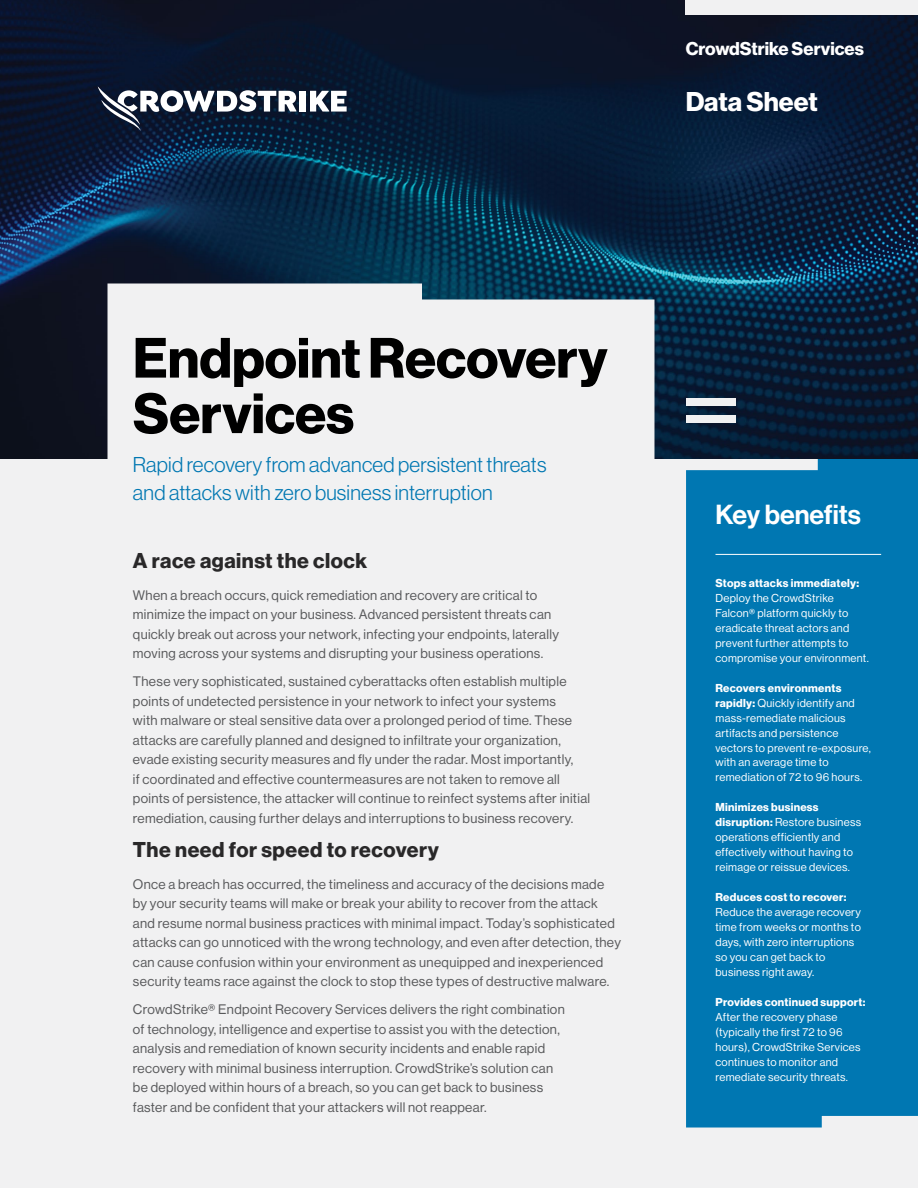
<style>
.page{position:relative;width:918px;height:1188px;background:#f1f1f2}
.page>*{position:absolute;margin:0;border:0;box-sizing:border-box;transform-origin:0 0}
.t1{font:55.5px/55.5px "N Haas Grotesk DS Pro 75 Bd";color:#000}
.t2{font:500 27px "Haas Grot Disp 65";color:#fff}
.t3{font:700 26.55px "Haas Grot Disp 75";color:#fff}
.t4{font:21px/27.8px "N Haas Grotesk DS Pro 45 Lt";letter-spacing:.01em;color:#0077b2}
.t5{font:700 21px "Haas Grot Disp 75";letter-spacing:.025em;color:#292829}
.t6{font:700 18.15px "Haas Grot Disp 75";color:#fff}
.t7{font:13.5px/19.5px "Haas Grot Disp 55 Roman";letter-spacing:.025em;color:#58595b}
.t8{font:11.25px/15px "Haas Grot Disp 55 Roman";letter-spacing:.025em;color:#fff}
.t9{font:700 11.25px "Haas Grot Disp 75";letter-spacing:.025em;color:#fff}
.s1{font-family:"Haas Grot Disp 75";font-weight:700}
</style>
<div class="page">
<div style="left:686px;top:459px;width:232px;height:669px;background:#0077b2"></div>
<img style="left:0;top:0;width:918px;height:459px">
<svg style="left:108px;top:284px;width:546px;height:175px"></svg>
<div style="left:686px;top:0;width:232px;height:15px;background:#f1f1f2"></div>
<div style="left:300px;top:91px;width:6px;height:21px;background:#fff"></div>
<svg style="left:310px;top:91px;width:37px;height:21px"></svg>
<svg style="left:98px;top:86px;width:199px;height:45px"></svg>
<div style="left:686px;top:398px;width:50px;height:8px;background:#f1f1f2"></div>
<div style="left:686px;top:416px;width:50px;height:7px;background:#f1f1f2"></div>
<hr style="left:716px;top:554px;width:165px;height:1px;background:#fff">
<h3 class="t6" style="left:686px;top:38px;width:180px">CrowdStrike Services</h3>
<h3 class="t3" style="left:686px;top:86px;width:134px">Data Sheet</h3>
<h1 class="t1" style="left:133px;top:331px;width:476px">Endpoint Recovery<br>Services</h1>
<h3 class="t4" style="left:133px;top:451px;width:415px">Rapid recovery from advanced persistent threats and attacks with zero business interruption</h3>
<h3 class="t5" style="left:133px;top:548px;width:236px">A race against the clock</h3>
<p class="t7" style="left:133px;top:585px;width:428px">When a breach occurs, quick remediation and recovery are critical to minimize the impact on your business. Advanced persistent threats can quickly break out across your network, infecting your endpoints, laterally moving across your systems and disrupting your business operations.</p>
<p class="t7" style="left:133px;top:672px;width:459px">These very sophisticated, sustained cyberattacks often establish multiple points of undetected persistence in your network to infect your systems<br>with malware or steal sensitive data over a prolonged period of time. These attacks are carefully planned and designed to infiltrate your organization, evade existing security measures and fly under the radar. Most importantly,<br>if coordinated and effective countermeasures are not taken to remove all points of persistence, the attacker will continue to reinfect systems after initial remediation, causing further delays and interruptions to business recovery.</p>
<h3 class="t5" style="left:133px;top:837px;width:308px">The need for speed to recovery</h3>
<p class="t7" style="left:133px;top:874px;width:490px">Once a breach has occurred, the timeliness and accuracy of the decisions made by your security teams will make or break your ability to recover from the attack and resume normal business practices with minimal impact. Today’s sophisticated attacks can go unnoticed with the wrong technology, and even after detection, they can cause confusion within your environment as unequipped and inexperienced security teams race against the clock to stop these types of destructive malware.</p>
<p class="t7" style="left:133px;top:1000px;width:433px">CrowdStrike® Endpoint Recovery Services delivers the right combination of technology, intelligence and expertise to assist you with the detection, analysis and remediation of known security incidents and enable rapid recovery with minimal business interruption. CrowdStrike’s solution can be deployed within hours of a breach, so you can get back to business faster and be confident that your attackers will not reappear.</p>
<h2 class="t2" style="left:716px;top:499px;width:147px">Key benefits</h2>
<p class="t9" style="left:716px;top:576px;width:145px">Stops attacks immediately:</p>
<p class="t8" style="left:716px;top:590px;width:155px">Deploy the CrowdStrike<br>Falcon® platform quickly to eradicate threat actors and prevent further attempts to compromise your environment.</p>
<p class="t9" style="left:716px;top:681px;width:127px">Recovers environments</p>
<p class="t8" style="left:716px;top:695px;width:157px"><span class="s1">rapidly:</span> Quickly identify and mass-remediate malicious artifacts and persistence vectors to prevent re-exposure, with an average time to remediation of 72 to 96 hours.</p>
<p class="t9" style="left:716px;top:801px;width:105px">Minimizes business</p>
<p class="t8" style="left:716px;top:815px;width:147px"><span class="s1">disruption:</span> Restore business operations efficiently and effectively without having to reimage or reissue devices.</p>
<p class="t9" style="left:716px;top:891px;width:133px">Reduces cost to recover:</p>
<p class="t8" style="left:716px;top:905px;width:147px">Reduce the average recovery time from weeks or months to days, with zero interruptions so you can get back to business right away.</p>
<p class="t9" style="left:716px;top:996px;width:152px">Provides continued support:</p>
<p class="t8" style="left:716px;top:1010px;width:147px">After the recovery phase (typically the first 72 to 96 hours), CrowdStrike Services continues to monitor and remediate security threats.</p>
</div>
